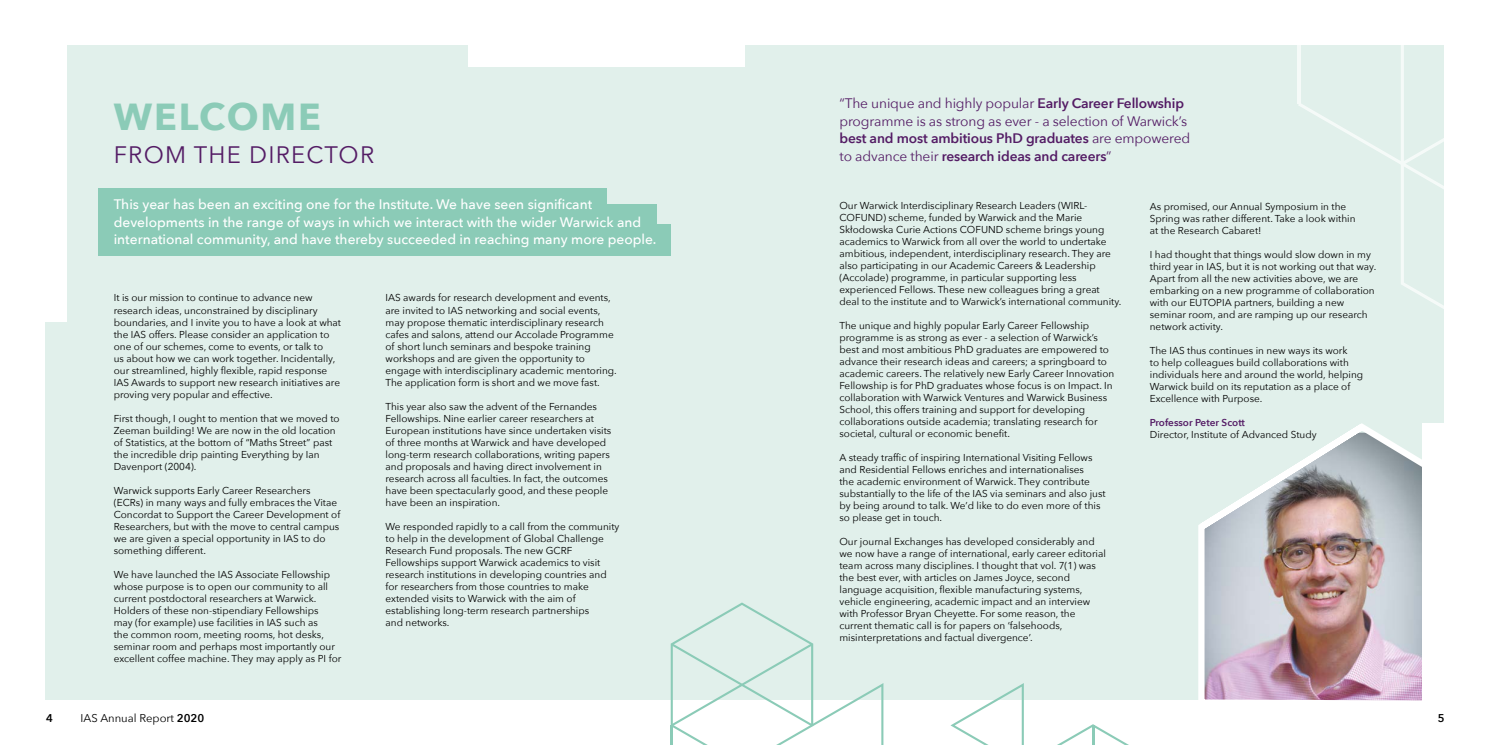
<style>
.page{position:relative;width:1489px;height:745px;background:#fff}
.page>*{position:absolute;margin:0;border:0;box-sizing:border-box;transform-origin:0 0}
.t1{font:700 37.5px "Avenir Next";letter-spacing:.05em;color:#8bcbb7}
.t2{font:23.75px "Avenir Next";letter-spacing:.05em;color:#541c65}
.t3{font:500 13.75px/17.5px "Avenir Next";color:#fff}
.t4{font:13.75px/17.5px "Avenir Next";letter-spacing:-.01em;color:#541c65}
.t5{font:11.25px "Avenir Next";color:#000}
.t6{font:600 11.25px "Avenir Next";color:#000}
.t7{font:10px/12px "Avenir Next";color:#000}
.t8{font:600 10px "Avenir Next";color:#541c65}
.s1{font-weight:600}
</style>
<div class="page">
<div style="left:45px;top:45px;width:1398px;height:654px;background:#e1f0eb"></div>
<div style="left:468px;top:33px;width:276px;height:33px;background:#fff"></div>
<div style="left:39px;top:45px;width:27px;height:276px;background:#fff"></div>
<div style="left:98px;top:188px;width:508px;height:33px;background:#8bcbb7"></div>
<div style="left:98px;top:204px;width:559px;height:37px;background:#8bcbb7"></div>
<div style="left:98px;top:224px;width:573px;height:31px;background:#8bcbb7"></div>
<svg style="left:670px;top:602px;width:213px;height:142px"></svg>
<svg style="left:950px;top:683px;width:214px;height:61px"></svg>
<svg style="left:1297px;top:45px;width:147px;height:327px"></svg>
<img style="left:1192px;top:418px;width:252px;height:283px">
<div style="left:1422px;top:423px;width:27px;height:283px;background:#fff"></div>
<h1 class="t1" style="left:114px;top:85px;width:209px">WELCOME</h1>
<h2 class="t2" style="left:114px;top:134px;width:262px">FROM THE DIRECTOR</h2>
<h3 class="t4" style="left:839px;top:94px;width:352px">“The unique and highly popular <span class="s1">Early Career Fellowship </span>programme is as strong as ever - a selection of Warwick’s <span class="s1">best and most ambitious PhD graduates</span> are empowered to advance their <span class="s1">research ideas and careers</span>”</h3>
<p class="t3" style="left:114px;top:195px;width:544px">This year has been an exciting one for the Institute. We have seen significant developments in the range of ways in which we interact with the wider Warwick and international community, and have thereby succeeded in reaching many more people.</p>
<p class="t7" style="left:839px;top:199px;width:283px">Our Warwick Interdisciplinary Research Leaders (WIRL-COFUND) scheme, funded by Warwick and the Marie Skłodowska Curie Actions COFUND scheme brings young academics to Warwick from all over the world to undertake ambitious, independent, interdisciplinary research. They are also participating in our Academic Careers &amp; Leadership (Accolade) programme, in particular supporting less experienced Fellows. These new colleagues bring a great deal to the institute and to Warwick’s international community.</p>
<p class="t7" style="left:839px;top:319px;width:276px">The unique and highly popular Early Career Fellowship programme is as strong as ever - a selection of Warwick’s best and most ambitious PhD graduates are empowered to advance their research ideas and careers; a springboard to academic careers. The relatively new Early Career Innovation Fellowship is for PhD graduates whose focus is on Impact. In collaboration with Warwick Ventures and Warwick Business School, this offers training and support for developing collaborations outside academia; translating research for societal, cultural or economic benefit.</p>
<p class="t7" style="left:839px;top:451px;width:268px">A steady traffic of inspiring International Visiting Fellows and Residential Fellows enriches and internationalises<br>the academic environment of Warwick. They contribute substantially to the life of the IAS via seminars and also just by being around to talk. We’d like to do even more of this so please get in touch.</p>
<p class="t7" style="left:839px;top:535px;width:268px">Our journal Exchanges has developed considerably and we now have a range of international, early career editorial team across many disciplines. I thought that vol. 7(1) was the best ever, with articles on James Joyce, second language acquisition, flexible manufacturing systems, vehicle engineering, academic impact and an interview with Professor Bryan Cheyette. For some reason, the current thematic call is for papers on ‘falsehoods, misinterpretations and factual divergence’.</p>
<p class="t7" style="left:385px;top:291px;width:233px">IAS awards for research development and events, are invited to IAS networking and social events, may propose thematic interdisciplinary research cafes and salons, attend our Accolade Programme of short lunch seminars and bespoke training workshops and are given the opportunity to engage with interdisciplinary academic mentoring.<br>The application form is short and we move fast.</p>
<p class="t7" style="left:385px;top:399px;width:227px">This year also saw the advent of the Fernandes Fellowships. Nine earlier career researchers at European institutions have since undertaken visits of three months at Warwick and have developed long-term research collaborations, writing papers and proposals and having direct involvement in research across all faculties. In fact, the outcomes have been spectacularly good, and these people have been an inspiration.</p>
<p class="t7" style="left:385px;top:519px;width:235px">We responded rapidly to a call from the community to help in the development of Global Challenge Research Fund proposals. The new GCRF Fellowships support Warwick academics to visit research institutions in developing countries and for researchers from those countries to make extended visits to Warwick with the aim of establishing long-term research partnerships<br>and networks.</p>
<p class="t7" style="left:114px;top:291px;width:229px">It is our mission to continue to advance new research ideas, unconstrained by disciplinary boundaries, and I invite you to have a look at what the IAS offers. Please consider an application to one of our schemes, come to events, or talk to<br>us about how we can work together. Incidentally, our streamlined, highly flexible, rapid response IAS Awards to support new research initiatives are proving very popular and effective.</p>
<p class="t7" style="left:114px;top:411px;width:227px">First though, I ought to mention that we moved to Zeeman building! We are now in the old location of Statistics, at the bottom of “Maths Street” past the incredible drip painting Everything by Ian Davenport (2004).</p>
<p class="t7" style="left:114px;top:483px;width:228px">Warwick supports Early Career Researchers (ECRs) in many ways and fully embraces the Vitae Concordat to Support the Career Development of Researchers, but with the move to central campus we are given a special opportunity in IAS to do something different.</p>
<p class="t7" style="left:114px;top:567px;width:229px">We have launched the IAS Associate Fellowship whose purpose is to open our community to all current postdoctoral researchers at Warwick.<br>Holders of these non-stipendiary Fellowships<br>may (for example) use facilities in IAS such as<br>the common room, meeting rooms, hot desks, seminar room and perhaps most importantly our excellent coffee machine. They may apply as PI for</p>
<p class="t7" style="left:1149px;top:200px;width:207px">As promised, our Annual Symposium in the<br>Spring was rather different. Take a look within at the Research Cabaret!</p>
<p class="t7" style="left:1149px;top:248px;width:228px">I had thought that things would slow down in my third year in IAS, but it is not working out that way.<br>Apart from all the new activities above, we are embarking on a new programme of collaboration with our EUTOPIA partners, building a new seminar room, and are ramping up our research network activity.</p>
<p class="t7" style="left:1149px;top:344px;width:215px">The IAS thus continues in new ways its work<br>to help colleagues build collaborations with individuals here and around the world, helping Warwick build on its reputation as a place of Excellence with Purpose.</p>
<p class="t8" style="left:1149px;top:414px;width:97px">Professor Peter Scott</p>
<p class="t7" style="left:1149px;top:428px;width:168px">Director, Institute of Advanced Study</p>
<p class="t6" style="left:46px;top:708px;width:8px">4</p>
<p class="t5" style="left:81px;top:708px;width:125px">IAS Annual Report <span class="s1">2020</span></p>
<p class="t6" style="left:1437px;top:708px;width:8px">5</p>
</div>
